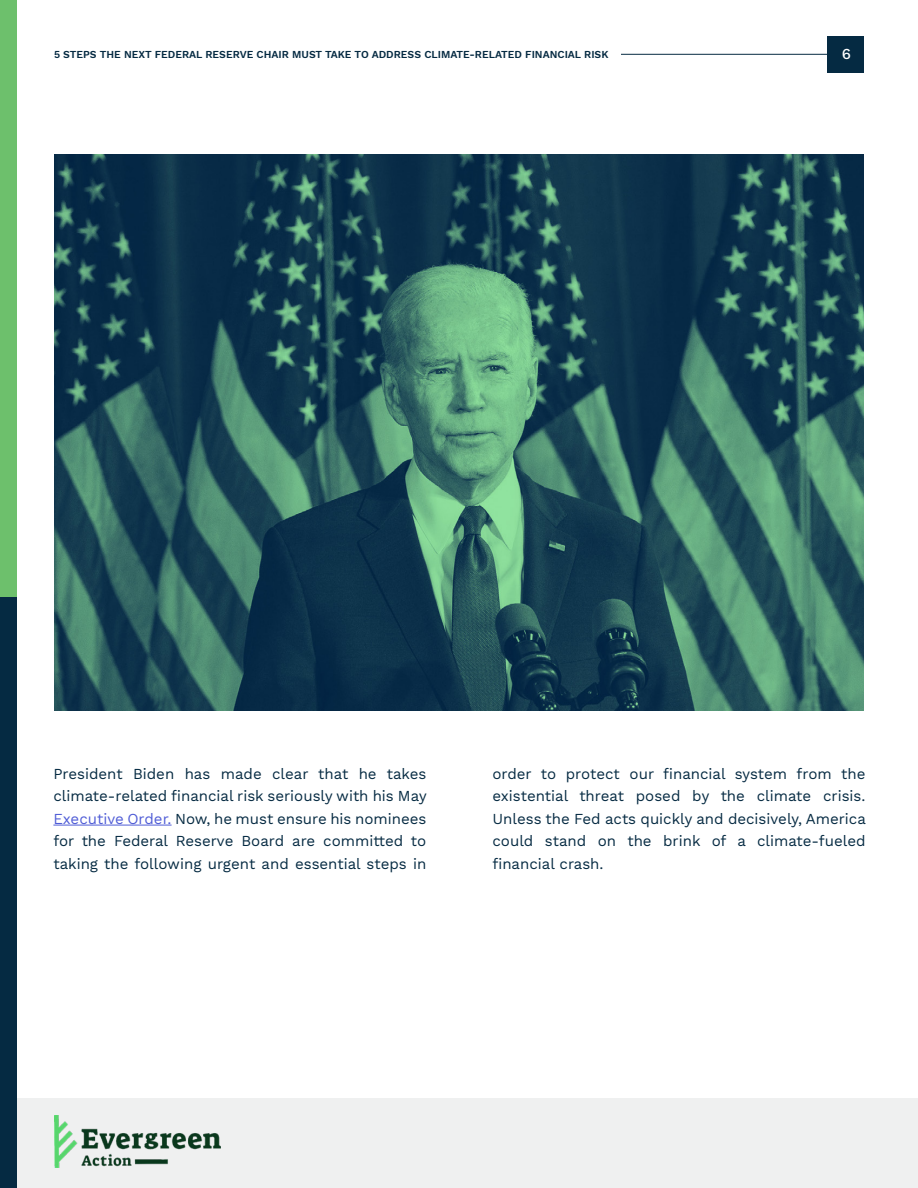
<style>
.page{position:relative;width:918px;height:1188px;background:#fff}
.page>*{position:absolute;margin:0;border:0;box-sizing:border-box;transform-origin:0 0}
.t1{font:15px/22.5px "Work Sans";color:#052a42;text-align:justify}
.t2{font:500 15px "Work Sans";color:#fff}
.t3{font:600 10.5px "Work Sans";color:#052a42}
.s1{color:#4f5cd6}
</style>
<div class="page">
<hr style="left:621px;top:54px;width:236px;height:1px;background:#052a42">
<div style="left:828px;top:36px;width:36px;height:36px;background:#052a42"></div>
<div style="left:0;top:1098px;width:918px;height:90px;background:#eff0f0"></div>
<div style="left:0;top:593px;width:16px;height:595px;background:#052a42"></div>
<div style="left:0;top:0;width:16px;height:597px;background:#6dc06c"></div>
<img style="left:54px;top:1115px;width:167px;height:52px">
<img style="left:55px;top:155px;width:808px;height:556px">
<hr style="left:53px;top:825px;width:119px;height:1px;background:#4f5cd6">
<p class="t3" style="left:54px;top:48px;width:556px">5 STEPS THE NEXT FEDERAL RESERVE CHAIR MUST TAKE TO ADDRESS CLIMATE-RELATED FINANCIAL RISK</p>
<p class="t2" style="left:842px;top:45px;width:11px">6</p>
<p class="t1" style="left:53px;top:763px;width:375px">President Biden has made clear that he takes climate-related financial risk seriously with his May <span class="s1">Executive Order.</span> Now, he must ensure his nominees for the Federal Reserve Board are committed to taking the following urgent and essential steps in</p>
<p class="t1" style="left:492px;top:763px;width:375px">order to protect our financial system from the existential threat posed by the climate crisis.<br>Unless the Fed acts quickly and decisively, America could stand on the brink of a climate-fueled financial crash.</p>
</div>
